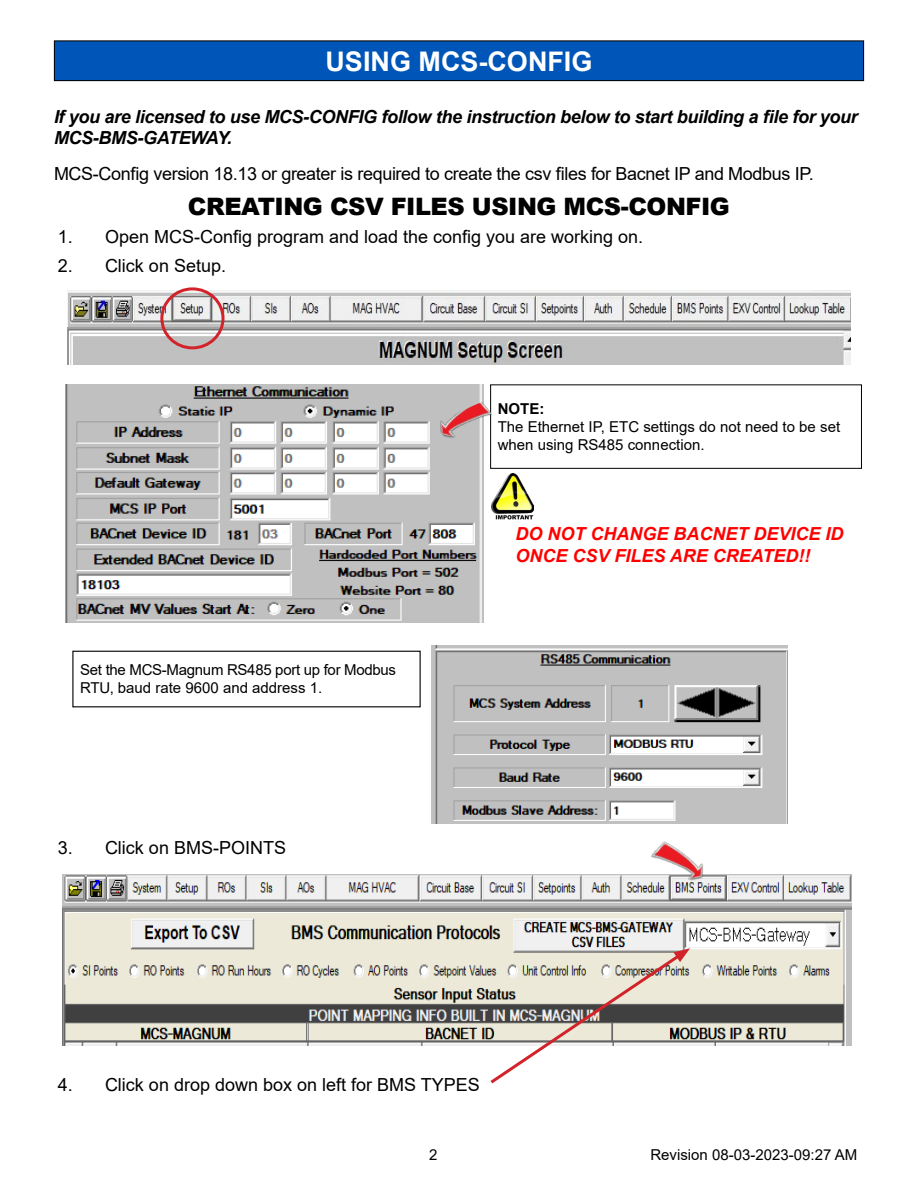
<style>
.page{position:relative;width:918px;height:1188px;background:#fff}
.page>*{position:absolute;margin:0;border:0;box-sizing:border-box;transform-origin:0 0}
.t1{font:700 27px "Arial";color:#fff}
.t2{font:900 24px "Arial";letter-spacing:-.02em;color:#000}
.t3{font:18px "Arial";color:#000}
.t4{font:italic 700 18px/21.6px "Arial";letter-spacing:-.02em;color:#000}
.t5{font:18px "Arial";letter-spacing:-.02em;color:#000}
.t6{font:italic 700 18px/21.6px "Arial";color:#f00}
.t7{font:15px/18px "Arial";color:#000}
.t8{font:15px/18px "Arial";letter-spacing:-.02em;color:#000}
.t9{font:700 15px "Arial";color:#000}
</style>
<div class="page">
<div style="left:54px;top:41px;width:810px;height:40px;background:#0055b8"></div>
<div style="left:54px;top:40px;width:810px;height:41px;border:1px solid #000"></div>
<img style="left:68px;top:290px;width:782px;height:74px">
<div style="left:160px;top:287px;width:65px;height:62px;border:3px solid #d2232a;border-radius:50%"></div>
<img style="left:63px;top:875px;width:789px;height:171px">
<img style="left:649px;top:841px;width:61px;height:47px">
<svg style="left:487px;top:948px;width:203px;height:136px"></svg>
<img style="left:431px;top:646px;width:357px;height:177px">
<div style="left:72px;top:651px;width:349px;height:56px;border:1px solid #000"></div>
<img style="left:491px;top:473px;width:43px;height:47px">
<img style="left:66px;top:384px;width:417px;height:239px">
<div style="left:490px;top:384px;width:372px;height:85px;border:1px solid #000"></div>
<img style="left:434px;top:401px;width:58px;height:41px">
<h1 class="t1" style="left:326px;top:42px;width:269px">USING MCS-CONFIG</h1>
<p class="t4" style="left:54px;top:106px;width:805px">If you are licensed to use MCS-CONFIG follow the instruction below to start building a file for your<br>MCS-BMS-GATEWAY.</p>
<p class="t5" style="left:54px;top:161px;width:761px">MCS-Config version 18.13 or greater is required to create the csv files for Bacnet IP and Modbus IP.</p>
<h2 class="t2" style="left:188px;top:189px;width:543px">CREATING CSV FILES USING MCS-CONFIG</h2>
<p class="t3" style="left:58px;top:225px;width:587px">1. Open MCS-Config program and load the config you are working on.</p>
<p class="t3" style="left:58px;top:253px;width:170px">2. Click on Setup.</p>
<p class="t9" style="left:498px;top:398px;width:48px">NOTE:</p>
<p class="t7" style="left:498px;top:418px;width:344px">The Ethernet IP, ETC settings do not need to be set when using RS485 connection.</p>
<p class="t8" style="left:80px;top:661px;width:317px">Set the MCS-Magnum RS485 port up for Modbus<br>RTU, baud rate 9600 and address 1.</p>
<p class="t3" style="left:58px;top:835px;width:230px">3. Click on BMS-POINTS</p>
<p class="t6" style="left:515px;top:524px;width:330px">DO NOT CHANGE BACNET DEVICE ID<br>ONCE CSV FILES ARE CREATED!!</p>
<p class="t3" style="left:58px;top:1073px;width:424px">4. Click on drop down box on left for BMS TYPES</p>
<p class="t7" style="left:429px;top:1146px;width:10px">2</p>
<p class="t7" style="left:650px;top:1146px;width:208px">Revision 08-03-2023-09:27 AM</p>
</div>
